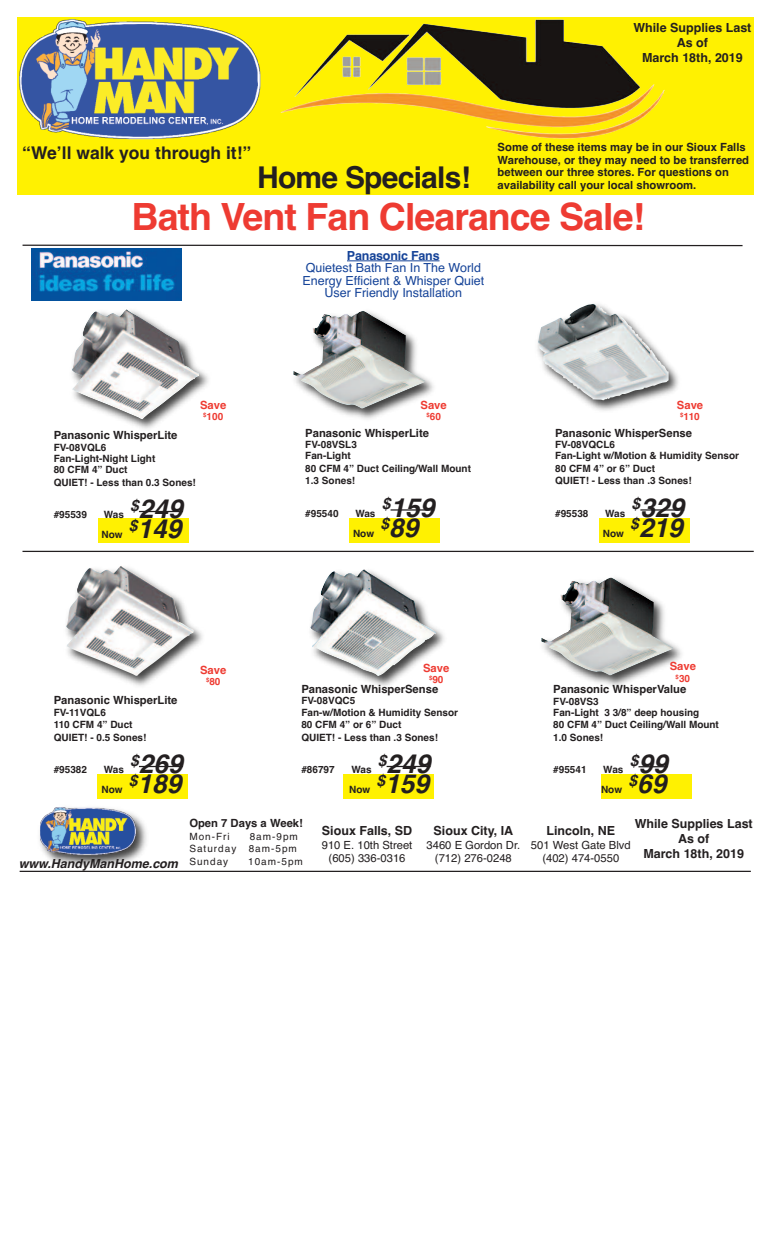
<style>
.page{position:relative;width:765px;height:1260px;background:#fff}
.page>*{position:absolute;margin:0;border:0;box-sizing:border-box;transform-origin:0 0}
.t1{font:700 37.5px "Helvetica";letter-spacing:-.025em;color:#ee3b32}
.t2{font:700 30px "Helvetica";letter-spacing:-.025em;color:#231f20}
.t3{font:italic 700 26.25px "Helvetica";color:#231f20}
.t4{font:700 17.5px "Helvetica";color:#231f20}
.t5{font:700 12.5px/15px "Helvetica";color:#231f20;text-align:center}
.t6{font:12.5px/12.5px "Helvetica";color:#154398;text-align:center}
.t7{font:italic 700 12.5px "Helvetica";color:#231f20}
.t8{font:700 12.5px "Helvetica";letter-spacing:-.015em;color:#154398}
.t9{font:700 11.25px/12.5px "Helvetica";color:#231f20}
.t10{font:11.25px/13.5px "Helvetica";color:#231f20;text-align:center}
.t11{font:700 11.25px "Helvetica";color:#ee3b32}
.t12{font:700 10px/11.2px "Helvetica";color:#231f20}
.t13{font:10px/12.5px "Helvetica";letter-spacing:.1em;color:#231f20;text-align:right}
.t14{font:700 10px "Helvetica";color:#ee3b32}
</style>
<div class="page">
<div style="left:17px;top:17px;width:737px;height:177px;background:#fff101"></div>
<img style="left:295px;top:19px;width:345px;height:89px">
<div style="left:98px;top:518px;width:90px;height:25px;background:#fff101"></div>
<div style="left:349px;top:518px;width:90px;height:25px;background:#fff101"></div>
<div style="left:599px;top:518px;width:90px;height:25px;background:#fff101"></div>
<div style="left:97px;top:774px;width:90px;height:25px;background:#fff101"></div>
<div style="left:343px;top:774px;width:91px;height:25px;background:#fff101"></div>
<div style="left:601px;top:774px;width:90px;height:25px;background:#fff101"></div>
<hr style="left:23px;top:245px;width:720px;height:1px;background:#231f20">
<hr style="left:20px;top:871px;width:731px;height:1px;background:#231f20">
<hr style="left:22px;top:551px;width:732px;height:1px;background:#231f20">
<img style="left:19px;top:19px;width:242px;height:121px">
<img style="left:537px;top:343px;width:142px;height:68px">
<img style="left:538px;top:303px;width:131px;height:98px">
<img style="left:121px;top:370px;width:88px;height:59px">
<img style="left:72px;top:309px;width:127px;height:110px">
<img style="left:32px;top:248px;width:149px;height:52px">
<img style="left:332px;top:378px;width:102px;height:41px">
<img style="left:293px;top:311px;width:132px;height:98px">
<hr style="left:347px;top:261px;width:93px;height:1px;background:#154398">
<hr style="left:139px;top:511px;width:44px;height:1px;background:#231f20">
<hr style="left:391px;top:509px;width:43px;height:2px;background:#231f20">
<hr style="left:640px;top:509px;width:44px;height:2px;background:#231f20">
<img style="left:580px;top:644px;width:102px;height:42px">
<img style="left:541px;top:577px;width:132px;height:98px">
<hr style="left:638px;top:766px;width:30px;height:1px;background:#231f20">
<img style="left:357px;top:628px;width:88px;height:59px">
<img style="left:310px;top:569px;width:126px;height:107px">
<hr style="left:387px;top:766px;width:43px;height:1px;background:#231f20">
<img style="left:115px;top:627px;width:88px;height:59px">
<img style="left:66px;top:566px;width:128px;height:110px">
<hr style="left:139px;top:766px;width:44px;height:1px;background:#231f20">
<img style="left:35px;top:816px;width:117px;height:55px">
<img style="left:40px;top:807px;width:96px;height:63px">
<p class="t5" style="left:633px;top:20px;width:120px">While Supplies Last<br>As of<br>March 18th, 2019</p>
<p class="t9" style="left:498px;top:141px;width:253px">Some of these items may be in our Sioux Falls Warehouse, or they may need to be transferred between our three stores. For questions on availability call your local showroom.</p>
<h1 class="t1" style="left:132px;top:196px;width:515px">Bath Vent Fan Clearance Sale!</h1>
<h3 class="t4" style="left:22px;top:142px;width:231px">“We’ll walk you through it!”</h3>
<h2 class="t2" style="left:257px;top:160px;width:215px">Home Specials!</h2>
<p class="t8" style="left:347px;top:248px;width:94px">Panasonic Fans</p>
<p class="t6" style="left:302px;top:262px;width:183px">Quietest Bath Fan In The World<br>Energy Efficient &amp; Whisper Quiet<br>User Friendly Installation</p>
<p class="t11" style="left:200px;top:398px;width:28px">Save</p>
<p class="t14" style="left:203px;top:411px;width:22px"><sup>$</sup>100</p>
<p class="t11" style="left:421px;top:398px;width:28px">Save</p>
<p class="t14" style="left:426px;top:411px;width:16px"><sup>$</sup>60</p>
<p class="t11" style="left:677px;top:398px;width:28px">Save</p>
<p class="t14" style="left:680px;top:411px;width:21px"><sup>$</sup>110</p>
<p class="t9" style="left:54px;top:429px;width:125px">Panasonic WhisperLite</p>
<p class="t12" style="left:54px;top:442px;width:103px">FV-08VQL6<br>Fan-Light-Night Light<br>80 CFM 4” Duct</p>
<p class="t12" style="left:54px;top:477px;width:144px">QUIET! - Less than 0.3 Sones!</p>
<p class="t12" style="left:54px;top:509px;width:35px">#95539</p>
<p class="t12" style="left:104px;top:509px;width:22px">Was</p>
<h3 class="t3" style="left:130px;top:494px;width:54px"><sup>$</sup>249</h3>
<h3 class="t3" style="left:129px;top:514px;width:54px"><sup>$</sup>149</h3>
<p class="t12" style="left:101px;top:529px;width:23px">Now</p>
<p class="t9" style="left:305px;top:426px;width:125px">Panasonic WhisperLite</p>
<p class="t12" style="left:305px;top:439px;width:53px">FV-08VSL3<br>Fan-Light</p>
<p class="t12" style="left:305px;top:462px;width:167px;line-height:12.5px">80 CFM 4” Duct Ceiling/Wall Mount<br>1.3 Sones!</p>
<p class="t12" style="left:305px;top:507px;width:35px">#95540</p>
<p class="t12" style="left:355px;top:507px;width:22px">Was</p>
<h3 class="t3" style="left:382px;top:492px;width:54px"><sup>$</sup>159</h3>
<h3 class="t3" style="left:380px;top:512px;width:39px"><sup>$</sup>89</h3>
<p class="t12" style="left:353px;top:527px;width:23px">Now</p>
<p class="t9" style="left:555px;top:426px;width:138px">Panasonic WhisperSense</p>
<p class="t12" style="left:555px;top:439px;width:185px">FV-08VQCL6<br>Fan-Light w/Motion &amp; Humidity Sensor</p>
<p class="t12" style="left:555px;top:462px;width:138px;line-height:12.5px">80 CFM 4” or 6” Duct<br>QUIET! - Less than .3 Sones!</p>
<p class="t12" style="left:555px;top:507px;width:35px">#95538</p>
<p class="t12" style="left:605px;top:507px;width:22px">Was</p>
<h3 class="t3" style="left:632px;top:492px;width:54px"><sup>$</sup>329</h3>
<h3 class="t3" style="left:630px;top:512px;width:54px"><sup>$</sup>219</h3>
<p class="t12" style="left:603px;top:527px;width:23px">Now</p>
<p class="t9" style="left:54px;top:694px;width:125px">Panasonic WhisperLite</p>
<p class="t12" style="left:54px;top:706px;width:94px;line-height:12.5px">FV-11VQL6<br>110 CFM 4” Duct<br>QUIET! - 0.5 Sones!</p>
<p class="t12" style="left:54px;top:764px;width:35px">#95382</p>
<p class="t12" style="left:104px;top:764px;width:22px">Was</p>
<h3 class="t3" style="left:130px;top:749px;width:54px"><sup>$</sup>269</h3>
<h3 class="t3" style="left:129px;top:769px;width:54px"><sup>$</sup>189</h3>
<p class="t12" style="left:101px;top:784px;width:23px">Now</p>
<p class="t11" style="left:200px;top:663px;width:28px">Save</p>
<p class="t14" style="left:206px;top:676px;width:16px"><sup>$</sup>80</p>
<p class="t11" style="left:423px;top:661px;width:28px">Save</p>
<p class="t14" style="left:429px;top:674px;width:16px"><sup>$</sup>90</p>
<p class="t9" style="left:301px;top:683px;width:138px">Panasonic WhisperSense</p>
<p class="t12" style="left:301px;top:695px;width:158px">FV-08VQC5<br>Fan-w/Motion &amp; Humidity Sensor</p>
<p class="t12" style="left:301px;top:718px;width:138px;line-height:12.5px">80 CFM 4” or 6” Duct<br>QUIET! - Less than .3 Sones!</p>
<p class="t12" style="left:301px;top:764px;width:35px">#86797</p>
<p class="t12" style="left:351px;top:764px;width:22px">Was</p>
<h3 class="t3" style="left:378px;top:749px;width:54px"><sup>$</sup>249</h3>
<h3 class="t3" style="left:377px;top:769px;width:54px"><sup>$</sup>159</h3>
<p class="t12" style="left:349px;top:784px;width:23px">Now</p>
<p class="t11" style="left:670px;top:660px;width:28px">Save</p>
<p class="t14" style="left:676px;top:672px;width:16px"><sup>$</sup>30</p>
<p class="t9" style="left:553px;top:683px;width:135px">Panasonic WhisperValue</p>
<p class="t12" style="left:553px;top:695px;width:148px">FV-08VS3<br>Fan-Light 3 3/8” deep housing</p>
<p class="t12" style="left:553px;top:719px;width:167px;line-height:12.5px">80 CFM 4” Duct Ceiling/Wall Mount<br>1.0 Sones!</p>
<p class="t12" style="left:553px;top:764px;width:35px">#95541</p>
<p class="t12" style="left:603px;top:764px;width:22px">Was</p>
<h3 class="t3" style="left:630px;top:749px;width:39px"><sup>$</sup>99</h3>
<h3 class="t3" style="left:628px;top:769px;width:39px"><sup>$</sup>69</h3>
<p class="t12" style="left:601px;top:784px;width:23px">Now</p>
<p class="t9" style="left:189px;top:817px;width:115px">Open 7 Days a Week!</p>
<p class="t13" style="left:189px;top:830px;width:42px">Mon-Fri</p>
<p class="t13" style="left:189px;top:830px;width:110px">8am-9pm<br>Saturday 8am-5pm</p>
<p class="t7" style="left:19px;top:856px;width:211px">www.HandyManHome.com <sup>Sunday</sup></p>
<p class="t13" style="left:248px;top:855px;width:56px">10am-5pm</p>
<p class="t5" style="left:322px;top:823px;width:92px">Sioux Falls, SD</p>
<p class="t10" style="left:322px;top:838px;width:92px">910 E. 10th Street (605) 336-0316</p>
<p class="t5" style="left:434px;top:823px;width:81px">Sioux City, IA</p>
<p class="t10" style="left:427px;top:838px;width:95px">3460 E Gordon Dr. (712) 276-0248</p>
<p class="t5" style="left:635px;top:816px;width:120px">While Supplies Last<br>As of<br>March 18th, 2019</p>
<p class="t5" style="left:546px;top:823px;width:70px">Lincoln, NE</p>
<p class="t10" style="left:531px;top:838px;width:101px">501 West Gate Blvd (402) 474-0550</p>
</div>
